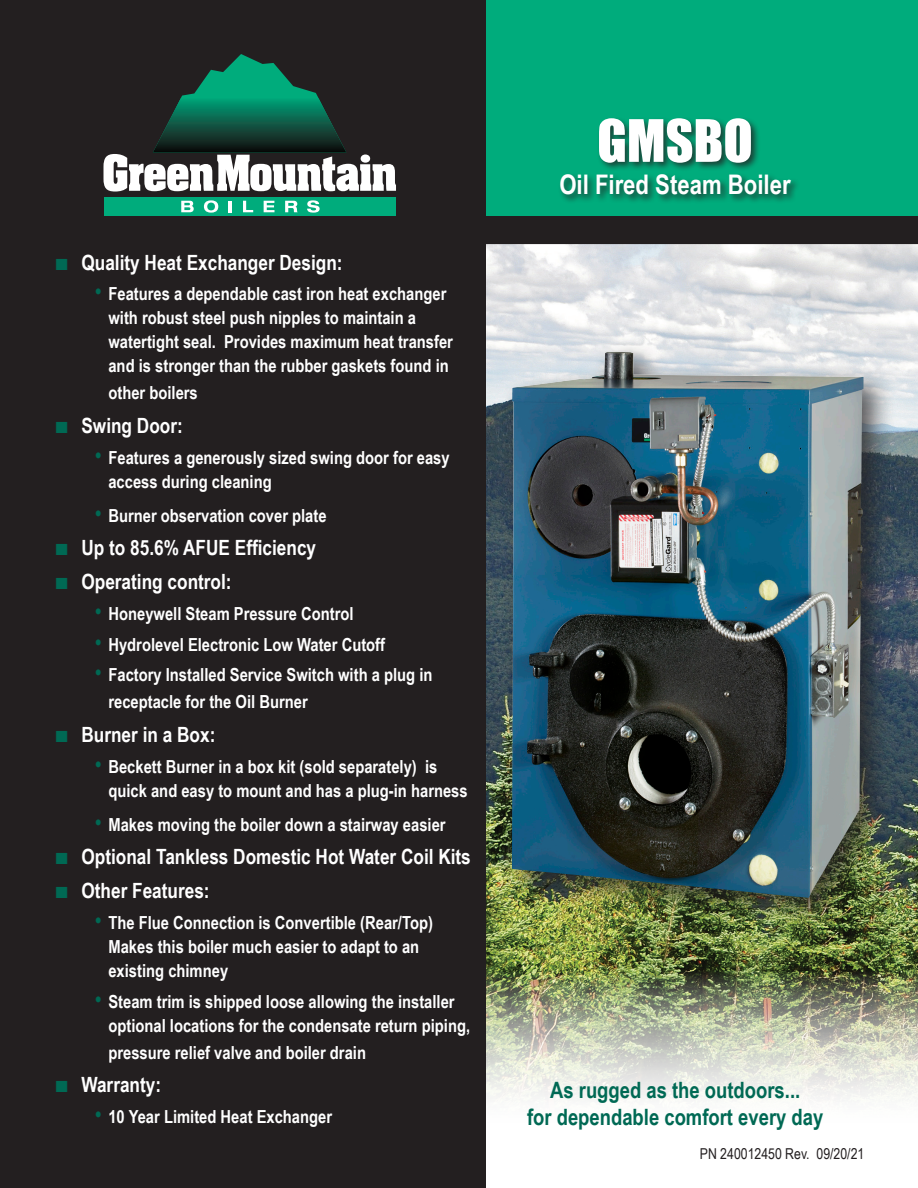
<style>
.page{position:relative;width:918px;height:1188px;background:#fff}
.page>*{position:absolute;margin:0;border:0;box-sizing:border-box;transform-origin:0 0}
.t1{font:54px "Impact";color:#fff}
.t2{font:700 27px "Arial Narrow";color:#fff}
.t3{font:700 22.5px "Arial Narrow";color:#006954}
.t4{font:700 21px "Arial Narrow";color:#fff}
.t5{font:700 18px/24px "Arial Narrow";color:#fff}
.t6{font:15px "Arial Narrow";color:#231f20}
.s1{font-family:"Arial";font-weight:400;font-size:24px;color:#006954}
.s2{font-weight:400;font-size:24px;color:#006954}
</style>
<div class="page">
<div style="left:0;top:0;width:485px;height:1188px;background:#231f20"></div>
<div style="left:486px;top:0;width:432px;height:216px;background:#00ac7c"></div>
<div style="left:486px;top:216px;width:432px;height:29px;background:#231f20"></div>
<img style="left:486px;top:245px;width:432px;height:854px">
<div style="left:104px;top:198px;width:292px;height:18px;background:#00ac7c"></div>
<svg style="left:181px;top:201px;width:13px;height:11px"></svg>
<svg style="left:204px;top:200px;width:14px;height:13px"></svg>
<svg style="left:229px;top:201px;width:3px;height:11px"></svg>
<svg style="left:243px;top:201px;width:10px;height:11px"></svg>
<svg style="left:264px;top:201px;width:10px;height:11px"></svg>
<svg style="left:285px;top:201px;width:13px;height:11px"></svg>
<svg style="left:307px;top:200px;width:13px;height:13px"></svg>
<svg style="left:104px;top:54px;width:292px;height:138px"></svg>
<div style="left:558px;top:116px;width:243px;height:88px;background:#231f20;opacity:.75"></div>
<div style="left:500px;top:340px;width:396px;height:590px;background:#231f20;opacity:.75"></div>
<img style="left:512px;top:352px;width:103px;height:519px">
<p class="t4" style="left:54px;top:246px;width:290px"><span class="s1">■</span> Quality Heat Exchanger Design:</p>
<p class="t5" style="left:108px;top:281px;width:346px;text-indent:-14px"><span class="s2">•</span> Features a dependable cast iron heat exchanger with robust steel push nipples to maintain a watertight seal. Provides maximum heat transfer and is stronger than the rubber gaskets found in</p>
<p class="t5" style="left:108px;top:380px;width:91px">other boilers</p>
<p class="t4" style="left:54px;top:410px;width:130px"><span class="s1">■</span> Swing Door:</p>
<p class="t5" style="left:108px;top:445px;width:343px;text-indent:-14px"><span class="s2">•</span> Features a generously sized swing door for easy access during cleaning</p>
<p class="t5" style="left:95px;top:502px;width:233px"><span class="s2">•</span> Burner observation cover plate</p>
<p class="t4" style="left:54px;top:532px;width:263px"><span class="s1">■</span> Up to 85.6% AFUE Efficiency</p>
<p class="t4" style="left:54px;top:566px;width:179px"><span class="s1">■</span> Operating control:</p>
<p class="t5" style="left:95px;top:601px;width:260px"><span class="s2">•</span> Honeywell Steam Pressure Control</p>
<p class="t5" style="left:95px;top:631px;width:292px"><span class="s2">•</span> Hydrolevel Electronic Low Water Cutoff</p>
<p class="t5" style="left:108px;top:661px;width:326px;line-height:27px;text-indent:-14px"><span class="s2">•</span> Factory Installed Service Switch with a plug in receptacle for the Oil Burner</p>
<p class="t4" style="left:54px;top:719px;width:162px"><span class="s1">■</span> Burner in a Box:</p>
<p class="t5" style="left:108px;top:754px;width:361px;text-indent:-14px"><span class="s2">•</span> Beckett Burner in a box kit (sold separately) is quick and easy to mount and has a plug-in harness</p>
<p class="t5" style="left:95px;top:811px;width:352px"><span class="s2">•</span> Makes moving the boiler down a stairway easier</p>
<p class="t4" style="left:54px;top:841px;width:418px"><span class="s1">■</span> Optional Tankless Domestic Hot Water Coil Kits</p>
<p class="t4" style="left:54px;top:875px;width:157px"><span class="s1">■</span> Other Features:</p>
<p class="t5" style="left:108px;top:910px;width:326px;text-indent:-14px"><span class="s2">•</span> The Flue Connection is Convertible (Rear/Top)<br>Makes this boiler much easier to adapt to an existing chimney</p>
<p class="t5" style="left:108px;top:988px;width:363px;text-indent:-14px"><span class="s2">•</span> Steam trim is shipped loose allowing the installer optional locations for the condensate return piping,</p>
<p class="t5" style="left:108px;top:1039px;width:259px">pressure relief valve and boiler drain</p>
<p class="t4" style="left:54px;top:1069px;width:108px"><span class="s1">■</span> Warranty:</p>
<p class="t5" style="left:95px;top:1104px;width:239px"><span class="s2">•</span> 10 Year Limited Heat Exchanger</p>
<p class="t1" style="left:597px;top:99px;width:157px">GMSBO</p>
<p class="t2" style="left:559px;top:164px;width:233px">Oil Fired Steam Boiler</p>
<p class="t3" style="left:550px;top:1074px;width:252px">As rugged as the outdoors...</p>
<p class="t3" style="left:527px;top:1101px;width:298px">for dependable comfort every day</p>
<p class="t6" style="left:700px;top:1143px;width:166px">PN 240012450 Rev. 09/20/21</p>
</div>
